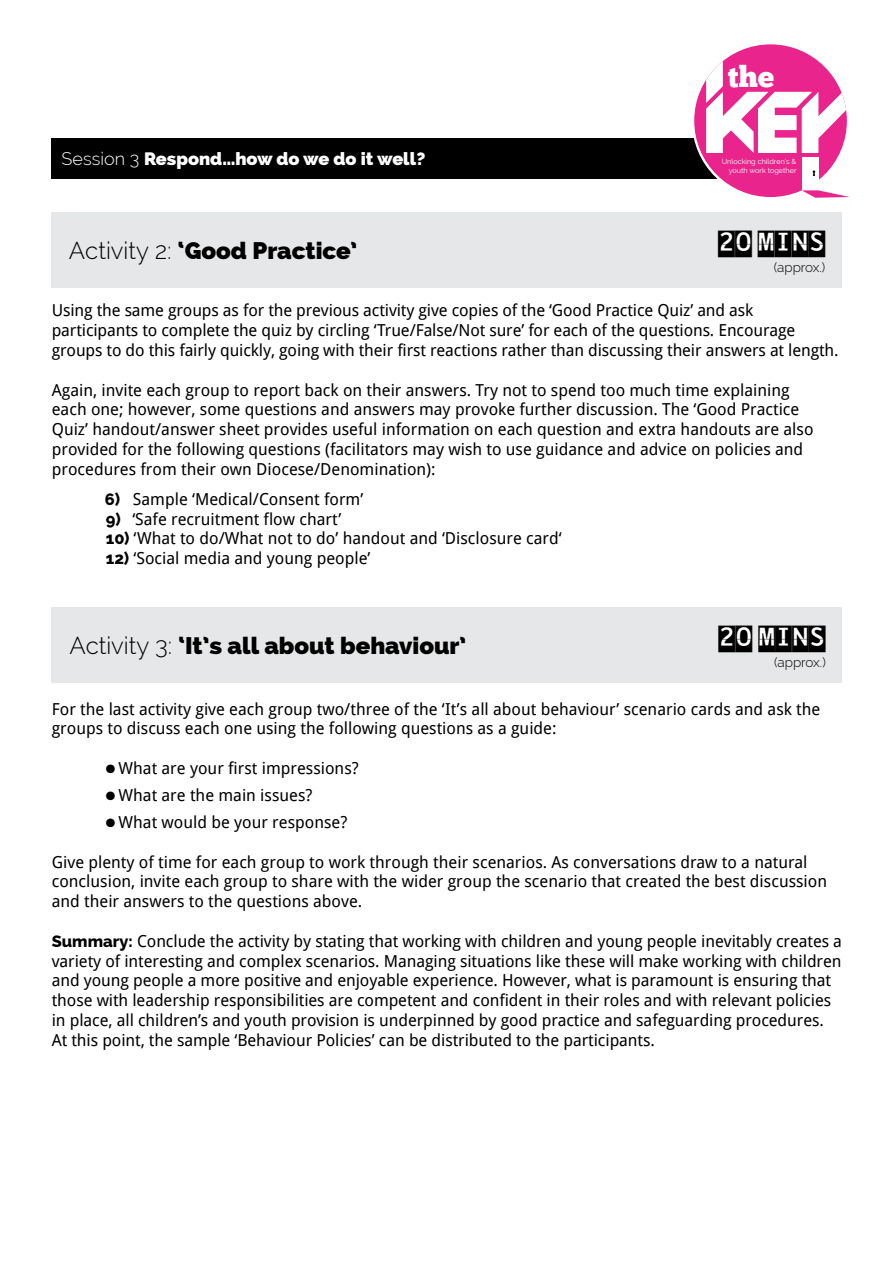
<style>
.page{position:relative;width:893px;height:1263px;background:#fff}
.page>*{position:absolute;margin:0;border:0;box-sizing:border-box;transform-origin:0 0}
.t1{font:29.55px "Chunk Five";color:#fff}
.t2{font:25.5px "Solari";color:#000}
.t3{font:800 24px "Raleway";color:#000}
.t4{font:800 18px "Raleway";color:#fff}
.t5{font:16.5px/19.8px "Droid Sans";color:#000}
.t6{font:300 13.5px "Raleway";color:#000}
.t7{font:7.2px/8.7px "Raleway";color:#fff;text-align:right}
.s1{font-weight:300}
.s2{font-family:"Raleway";font-weight:800}
</style>
<div class="page">
<div style="left:52px;top:608px;width:790px;height:75px;background:#e6e7e8"></div>
<div style="left:720px;top:626px;width:32px;height:23px;background:#fff"></div>
<div style="left:759px;top:626px;width:65px;height:23px;background:#fff"></div>
<div style="left:51px;top:138px;width:706px;height:41px;background:#000"></div>
<div style="left:51px;top:213px;width:791px;height:75px;background:#e6e7e8"></div>
<div style="left:720px;top:231px;width:32px;height:23px;background:#fff"></div>
<div style="left:759px;top:231px;width:65px;height:23px;background:#fff"></div>
<svg style="left:692px;top:43px;width:157px;height:157px"></svg>
<div style="left:694px;top:44px;width:153px;height:153px;background:#e9248d;border-radius:50%"></div>
<svg style="left:706px;top:44px;width:141px;height:109px"></svg>
<div style="left:802px;top:157px;width:16px;height:33px;background:#fff"></div>
<svg style="left:802px;top:190px;width:48px;height:8px"></svg>
<svg style="left:813px;top:170px;width:2px;height:6px"></svg>
<p class="t4" style="left:62px;top:148px;width:365px"><span class="s1">Session 3</span> Respond…how do we do it well?</p>
<h3 class="t3" style="left:69px;top:237px;width:290px"><span class="s1">Activity 2:</span> ‘Good Practice’</h3>
<h1 class="t1" style="left:728px;top:63px;width:48px">the</h1>
<p class="t7" style="left:722px;top:157px;width:76px">Unlocking children’s &amp; youth work together</p>
<h2 class="t2" style="left:718px;top:230px;width:109px">20 MINS</h2>
<p class="t6" style="left:774px;top:259px;width:53px">(approx.)</p>
<p class="t5" style="left:52px;top:301px;width:788px">Using the same groups as for the previous activity give copies of the ‘Good Practice Quiz’ and ask participants to complete the quiz by circling ‘True/False/Not sure’ for each of the questions. Encourage groups to do this fairly quickly, going with their first reactions rather than discussing their answers at length.</p>
<p class="t5" style="left:52px;top:380px;width:763px">Again, invite each group to report back on their answers. Try not to spend too much time explaining each one; however, some questions and answers may provoke further discussion. The ‘Good Practice Quiz’ handout/answer sheet provides useful information on each question and extra handouts are also provided for the following questions (facilitators may wish to use guidance and advice on policies and procedures from their own Diocese/Denomination):</p>
<p class="t5" style="left:105px;top:489px;width:260px"><span class="s2">6)</span> Sample ‘Medical/Consent form’</p>
<p class="t5" style="left:106px;top:509px;width:237px"><span class="s2">9)</span> ‘Safe recruitment flow chart’</p>
<p class="t5" style="left:106px;top:529px;width:457px"><span class="s2">10)</span> ‘What to do/What not to do’ handout and ‘Disclosure card‘</p>
<p class="t5" style="left:106px;top:548px;width:266px"><span class="s2">12)</span> ‘Social media and young people’</p>
<h3 class="t3" style="left:69px;top:632px;width:399px"><span class="s1">Activity 3:</span> ‘It’s all about behaviour’</h3>
<h2 class="t2" style="left:719px;top:625px;width:109px">20 MINS</h2>
<p class="t6" style="left:774px;top:654px;width:53px">(approx.)</p>
<p class="t5" style="left:52px;top:699px;width:770px">For the last activity give each group two/three of the ‘It’s all about behaviour’ scenario cards and ask the groups to discuss each one using the following questions as a guide:</p>
<p class="t5" style="left:106px;top:758px;width:255px">● What are your first impressions?</p>
<p class="t5" style="left:106px;top:785px;width:208px">● What are the main issues?</p>
<p class="t5" style="left:106px;top:812px;width:243px">● What would be your response?</p>
<p class="t5" style="left:52px;top:852px;width:777px">Give plenty of time for each group to work through their scenarios. As conversations draw to a natural conclusion, invite each group to share with the wider group the scenario that created the best discussion and their answers to the questions above.</p>
<p class="t5" style="left:52px;top:931px;width:792px"><span class="s2">Summary:</span> Conclude the activity by stating that working with children and young people inevitably creates a variety of interesting and complex scenarios. Managing situations like these will make working with children and young people a more positive and enjoyable experience. However, what is paramount is ensuring that those with leadership responsibilities are competent and confident in their roles and with relevant policies in place, all children’s and youth provision is underpinned by good practice and safeguarding procedures.<br>At this point, the sample ‘Behaviour Policies’ can be distributed to the participants.</p>
</div>
